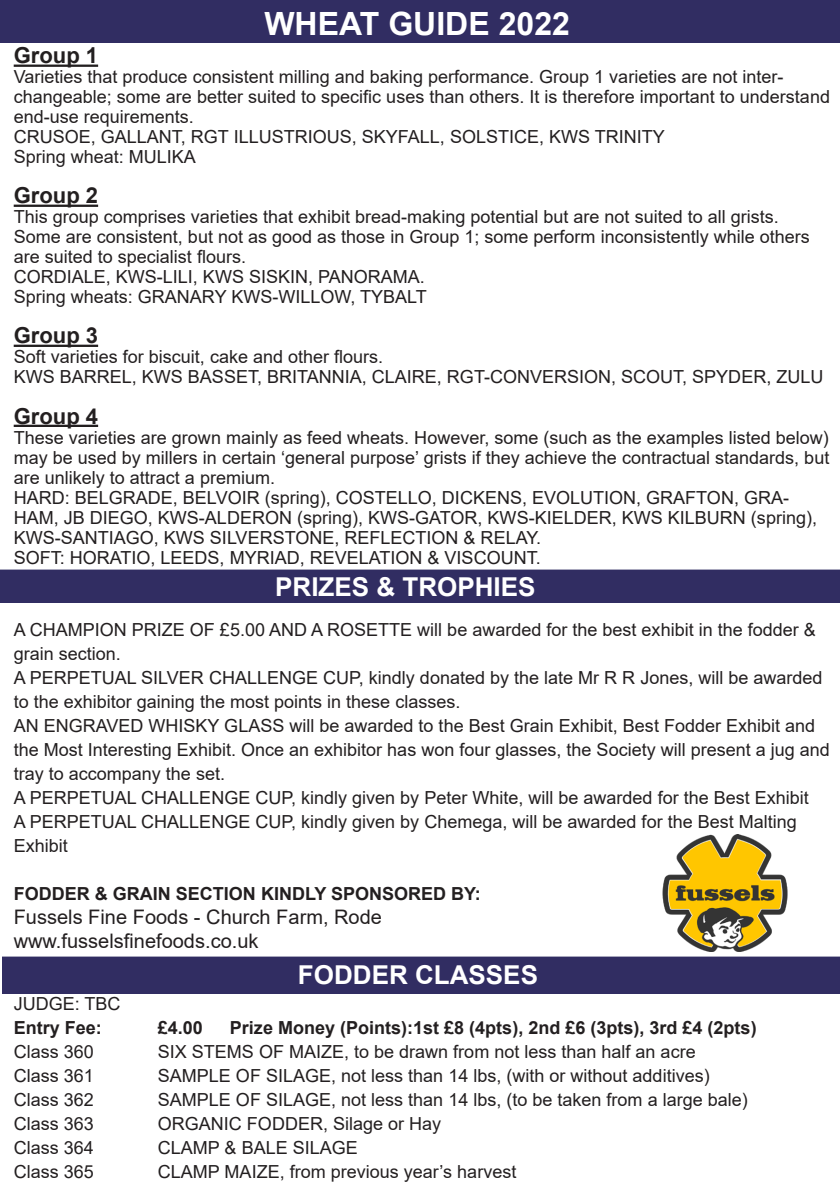
<style>
.page{position:relative;width:840px;height:1191px;background:#fff}
.page>*{position:absolute;margin:0;border:0;box-sizing:border-box;transform-origin:0 0}
.t1{font:700 32px "Arial";color:#fff}
.t2{font:700 26px "Arial";color:#fff}
.t3{font:700 22px "Arial";color:#231f20}
.t4{font:20px "Arial";color:#231f20}
.t5{font:18px/20px "Arial";color:#231f20}
.t6{font:700 18px "Arial";color:#231f20}
</style>
<div class="page">
<hr style="left:14px;top:65px;width:84px;height:2px;background:#231f20">
<hr style="left:14px;top:205px;width:84px;height:2px;background:#231f20">
<hr style="left:14px;top:345px;width:84px;height:2px;background:#231f20">
<hr style="left:14px;top:425px;width:84px;height:2px;background:#231f20">
<div style="left:0;top:0;width:839px;height:43px;background:#312d62"></div>
<div style="left:0;top:569px;width:839px;height:33px;background:#312d62"></div>
<div style="left:2px;top:956px;width:837px;height:37px;background:#312d62"></div>
<img style="left:662px;top:834px;width:126px;height:117px">
<p class="t1" style="left:264px;top:1px;width:307px">WHEAT GUIDE 2022</p>
<p class="t3" style="left:14px;top:40px;width:86px">Group 1</p>
<p class="t5" style="left:14px;top:67px;width:817px">Varieties that produce consistent milling and baking performance. Group 1 varieties are not inter&shy;changeable; some are better suited to specific uses than others. It is therefore important to understand end-use requirements.</p>
<p class="t5" style="left:14px;top:127px;width:652px">CRUSOE, GALLANT, RGT ILLUSTRIOUS, SKYFALL, SOLSTICE, KWS TRINITY</p>
<p class="t5" style="left:14px;top:147px;width:184px">Spring wheat: MULIKA</p>
<p class="t3" style="left:14px;top:180px;width:86px">Group 2</p>
<p class="t5" style="left:14px;top:207px;width:797px">This group comprises varieties that exhibit bread-making potential but are not suited to all grists.<br>Some are consistent, but not as good as those in Group 1; some perform inconsistently while others are suited to specialist flours.</p>
<p class="t5" style="left:14px;top:267px;width:412px">CORDIALE, KWS-LILI, KWS SISKIN, PANORAMA.</p>
<p class="t5" style="left:14px;top:287px;width:414px">Spring wheats: GRANARY KWS-WILLOW, TYBALT</p>
<p class="t3" style="left:14px;top:320px;width:86px">Group 3</p>
<p class="t5" style="left:14px;top:347px;width:371px">Soft varieties for biscuit, cake and other flours.</p>
<p class="t5" style="left:14px;top:367px;width:810px">KWS BARREL, KWS BASSET, BRITANNIA, CLAIRE, RGT-CONVERSION, SCOUT, SPYDER, ZULU</p>
<p class="t3" style="left:14px;top:400px;width:86px">Group 4</p>
<p class="t5" style="left:14px;top:427px;width:816px;text-align:justify">These varieties are grown mainly as feed wheats. However, some (such as the examples listed below) may be used by millers in certain ‘general purpose’ grists if they achieve the contractual standards, but are unlikely to attract a premium.</p>
<p class="t5" style="left:14px;top:487px;width:804px">HARD: BELGRADE, BELVOIR (spring), COSTELLO, DICKENS, EVOLUTION, GRAFTON, GRA-<br>HAM, JB DIEGO, KWS-ALDERON (spring), KWS-GATOR, KWS-KIELDER, KWS KILBURN (spring),<br>KWS-SANTIAGO, KWS SILVERSTONE, REFLECTION &amp; RELAY.</p>
<p class="t5" style="left:14px;top:547px;width:528px">SOFT: HORATIO, LEEDS, MYRIAD, REVELATION &amp; VISCOUNT.</p>
<p class="t2" style="left:275px;top:568px;width:262px">PRIZES &amp; TROPHIES</p>
<p class="t5" style="left:14px;top:617px;width:803px;line-height:24px">A CHAMPION PRIZE OF £5.00 AND A ROSETTE will be awarded for the best exhibit in the fodder &amp; grain section.</p>
<p class="t5" style="left:14px;top:665px;width:809px;line-height:24px">A PERPETUAL SILVER CHALLENGE CUP, kindly donated by the late Mr R R Jones, will be awarded to the exhibitor gaining the most points in these classes.</p>
<p class="t5" style="left:14px;top:713px;width:817px;line-height:24px">AN ENGRAVED WHISKY GLASS will be awarded to the Best Grain Exhibit, Best Fodder Exhibit and the Most Interesting Exhibit. Once an exhibitor has won four glasses, the Society will present a jug and tray to accompany the set.</p>
<p class="t5" style="left:14px;top:787px;width:796px">A PERPETUAL CHALLENGE CUP, kindly given by Peter White, will be awarded for the Best Exhibit</p>
<p class="t5" style="left:14px;top:809px;width:784px;line-height:24px">A PERPETUAL CHALLENGE CUP, kindly given by Chemega, will be awarded for the Best Malting<br>Exhibit</p>
<p class="t6" style="left:14px;top:880px;width:468px">FODDER &amp; GRAIN SECTION KINDLY SPONSORED BY:</p>
<p class="t4" style="left:14px;top:903px;width:369px">Fussels Fine Foods - Church Farm, Rode</p>
<p class="t4" style="left:14px;top:927px;width:246px">www.fusselsfinefoods.co.uk</p>
<p class="t2" style="left:298px;top:956px;width:241px">FODDER CLASSES</p>
<p class="t5" style="left:14px;top:993px;width:108px">JUDGE: TBC</p>
<p class="t6" style="left:14px;top:1014px;width:90px">Entry Fee:</p>
<p class="t6" style="left:158px;top:1014px;width:47px">£4.00</p>
<p class="t6" style="left:230px;top:1014px;width:528px">Prize Money (Points):1st £8 (4pts), 2nd £6 (3pts), 3rd £4 (2pts)</p>
<p class="t5" style="left:14px;top:1041px;width:82px">Class 360</p>
<p class="t5" style="left:158px;top:1041px;width:539px">SIX STEMS OF MAIZE, to be drawn from not less than half an acre</p>
<p class="t5" style="left:14px;top:1065px;width:82px">Class 361</p>
<p class="t5" style="left:158px;top:1065px;width:553px">SAMPLE OF SILAGE, not less than 14 lbs, (with or without additives)</p>
<p class="t5" style="left:14px;top:1089px;width:82px">Class 362</p>
<p class="t5" style="left:158px;top:1089px;width:591px">SAMPLE OF SILAGE, not less than 14 lbs, (to be taken from a large bale)</p>
<p class="t5" style="left:14px;top:1113px;width:82px">Class 363</p>
<p class="t5" style="left:158px;top:1113px;width:285px">ORGANIC FODDER, Silage or Hay</p>
<p class="t5" style="left:14px;top:1137px;width:82px">Class 364</p>
<p class="t5" style="left:158px;top:1137px;width:201px">CLAMP &amp; BALE SILAGE</p>
<p class="t5" style="left:14px;top:1161px;width:82px">Class 365</p>
<p class="t5" style="left:158px;top:1161px;width:360px">CLAMP MAIZE, from previous year’s harvest</p>
</div>
